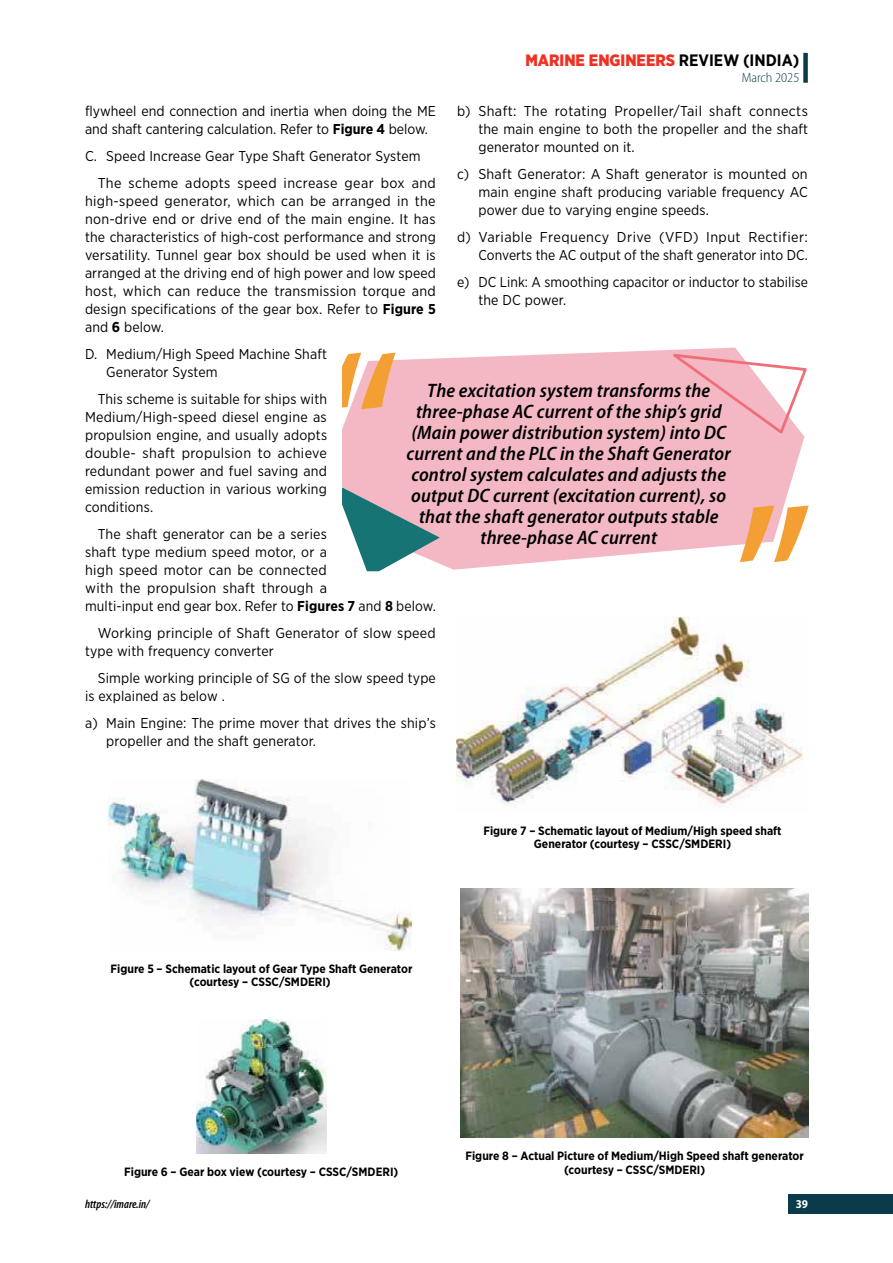
<style>
.page{position:relative;width:893px;height:1263px;background:#fff}
.page>*{position:absolute;margin:0;border:0;box-sizing:border-box;transform-origin:0 0}
.t1{font:232.05px "Berkshire Swash";color:#f49f34}
.t2{font:italic 600 semi-condensed 19.5px/21px "Myriad Pro";letter-spacing:.01em;color:#000;text-align:center}
.t3{font:900 16.5px "Gotham Narrow";color:#ee3123}
.t4{font:14.25px/18px "Gotham Narrow";letter-spacing:.01em;color:#000}
.t5{font:300 semi-condensed 13.5px "Myriad Pro";color:#0b3b4a}
.t6{font:700 12px/13.5px "Gotham Narrow";color:#000;text-align:center}
.t7{font:italic 600 condensed 12px "Myriad Pro";color:#000}
.t8{font:700 semi-condensed 12px "Myriad Pro";color:#fff}
.s1{font-weight:700;color:#000}
.s2{font-weight:700}
</style>
<div class="page">
<div style="left:788px;top:1194px;width:105px;height:19px;background:#0b3b4a"></div>
<div style="left:803px;top:53px;width:5px;height:30px;background:#0b3b4a"></div>
<img style="left:196px;top:1019px;width:130px;height:134px">
<img style="left:109px;top:779px;width:302px;height:171px">
<svg style="left:342px;top:348px;width:462px;height:222px;background:#f5c1cc"></svg>
<svg style="left:342px;top:487px;width:98px;height:84px"></svg>
<svg style="left:671px;top:351px;width:136px;height:86px"></svg>
<img style="left:460px;top:889px;width:349px;height:249px">
<img style="left:456px;top:617px;width:347px;height:191px">
<p class="t3" style="left:525px;top:53px;width:275px">MARINE ENGINEERS <span class="s1">REVIEW (INDIA)</span></p>
<p class="t5" style="left:742px;top:70px;width:59px">March 2025</p>
<p class="t4" style="left:478px;top:103px;width:331px;text-align:justify;text-indent:-21px">b) Shaft: The rotating Propeller/Tail shaft connects the main engine to both the propeller and the shaft generator mounted on it.</p>
<p class="t4" style="left:478px;top:166px;width:331px;text-align:justify;text-indent:-21px">c) Shaft Generator: A Shaft generator is mounted on main engine shaft producing variable frequency AC power due to varying engine speeds.</p>
<p class="t4" style="left:457px;top:229px;width:352px;text-align:right">d) Variable Frequency Drive (VFD) Input Rectifier:<br>Converts the AC output of the shaft generator into DC.</p>
<p class="t4" style="left:478px;top:274px;width:331px;text-indent:-21px">e) DC Link: A smoothing capacitor or inductor to stabilise the DC power.</p>
<p class="t4" style="left:85px;top:103px;width:352px">flywheel end connection and inertia when doing the ME and shaft cantering calculation. Refer to <span class="s2">Figure 4</span> below.</p>
<p class="t4" style="left:98px;top:143px;width:340px;line-height:27px;text-indent:-13px">C. Speed Increase Gear Type Shaft Generator System<br>The scheme adopts speed increase gear box and</p>
<p class="t4" style="left:85px;top:193px;width:352px;text-align:justify">high-speed generator, which can be arranged in the non-drive end or drive end of the main engine. It has the characteristics of high-cost performance and strong versatility. Tunnel gear box should be used when it is arranged at the driving end of high power and low speed host, which can reduce the transmission torque and design specifications of the gear box. Refer to <span class="s2">Figure 5 </span>and <span class="s2">6</span> below.</p>
<p class="t4" style="left:106px;top:346px;width:222px;text-indent:-21px">D. Medium/High Speed Machine Shaft<br>Generator System</p>
<p class="t4" style="left:85px;top:391px;width:244px;text-align:justify;text-indent:13px">This scheme is suitable for ships with Medium/High-speed diesel engine as propulsion engine, and usually adopts double- shaft propulsion to achieve redundant power and fuel saving and emission reduction in various working conditions.</p>
<p class="t4" style="left:85px;top:526px;width:352px;text-indent:13px">The shaft generator can be a series<br>shaft type medium speed motor, or a<br>high speed motor can be connected<br>with the propulsion shaft through a<br>multi-input end gear box. Refer to <span class="s2">Figures 7</span> and <span class="s2">8</span> below.</p>
<p class="t4" style="left:85px;top:625px;width:352px;text-indent:13px">Working principle of Shaft Generator of slow speed type with frequency converter</p>
<p class="t4" style="left:85px;top:670px;width:352px;text-indent:13px">Simple working principle of SG of the slow speed type is explained as below .</p>
<p class="t4" style="left:106px;top:715px;width:331px;text-indent:-21px">a) Main Engine: The prime mover that drives the ship’s propeller and the shaft generator.</p>
<h1 class="t1" style="left:727px;top:120px;width:84px">”</h1>
<h1 class="t1" style="left:319px;top:296px;width:84px">“</h1>
<p class="t2" style="left:407px;top:382px;width:326px">The excitation system transforms the three-phase AC current of the ship’s grid (Main power distribution system) into DC current and the PLC in the Shaft Generator control system calculates and adjusts the output DC current (excitation current), so that the shaft generator outputs stable three-phase AC current</p>
<h1 class="t1" style="left:732px;top:449px;width:84px">”</h1>
<p class="t6" style="left:111px;top:962px;width:303px">Figure 5 – Schematic layout of Gear Type Shaft Generator (courtesy – CSSC/SMDERI)</p>
<p class="t6" style="left:483px;top:824px;width:300px">Figure 7 – Schematic layout of Medium/High speed shaft<br>Generator (courtesy – CSSC/SMDERI)</p>
<p class="t6" style="left:124px;top:1165px;width:276px">Figure 6 – Gear box view (courtesy – CSSC/SMDERI)</p>
<p class="t6" style="left:465px;top:1150px;width:340px">Figure 8 – Actual Picture of Medium/High Speed shaft generator (courtesy – CSSC/SMDERI)</p>
<p class="t7" style="left:85px;top:1200px;width:66px">https://imare.in/</p>
<p class="t8" style="left:796px;top:1197px;width:14px">39</p>
</div>
